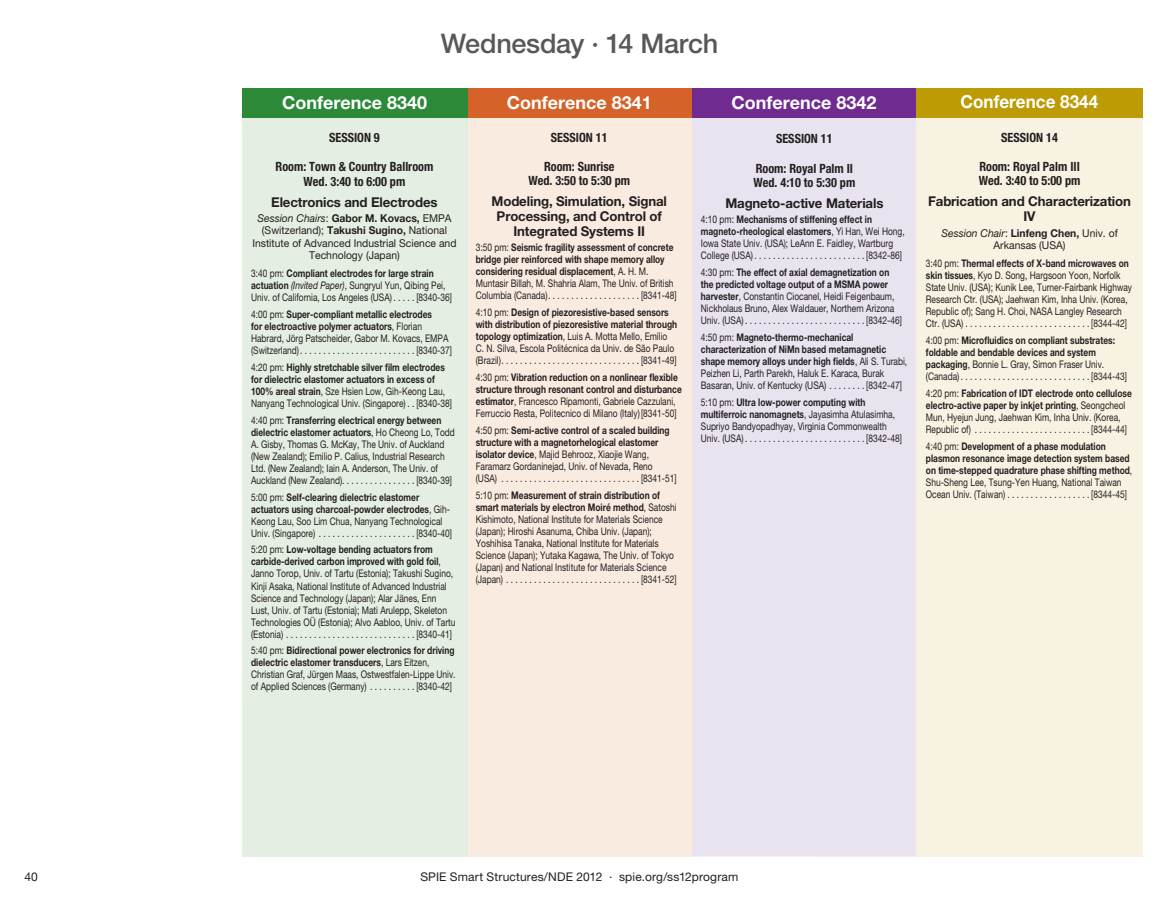
<style>
.page{position:relative;width:1161px;height:908px;background:#fff}
.page>*{position:absolute;margin:0;border:0;box-sizing:border-box;transform-origin:0 0}
.t1{font:500 27px "Helvetica Neue";letter-spacing:-.01em;color:#57585a}
.t2{font:700 18px "Helvetica Neue";color:#fff}
.t3{font:700 18px "Helvetica Neue";color:#fff;scale:.95 1}
.t4{font:700 13.5px/15px "Helvetica Neue";letter-spacing:-.01em;color:#231f20;text-align:center}
.t5{font:700 condensed 12.75px/14.2px "Helvetica Neue";color:#231f20;text-align:center;scale:.96 1}
.t6{font:12px "Helvetica Neue";letter-spacing:.015em;color:#231f20}
.t7{font:10.8px/12.3px "Helvetica Neue";color:#231f20;text-align:center;scale:.96 1}
.t8{font:10.5px/12px "Helvetica Neue";color:#231f20;scale:.8 1}
.t9{font:700 10.5px/12px "Helvetica Neue";color:#231f20;scale:.8 1}
.s1{font-weight:400}
.s2{font-weight:700}
.s3{font-style:italic}
</style>
<div class="page">
<div style="left:916px;top:106px;width:227px;height:751px;background:#f7f2e1"></div>
<div style="left:916px;top:88px;width:227px;height:30px;background:#bc9b04"></div>
<div style="left:692px;top:108px;width:224px;height:748px;background:#e9e2ef"></div>
<div style="left:467px;top:108px;width:225px;height:749px;background:#f9ebdf"></div>
<div style="left:242px;top:108px;width:225px;height:749px;background:#e5eee2"></div>
<div style="left:692px;top:88px;width:224px;height:30px;background:#702b91"></div>
<div style="left:467px;top:88px;width:225px;height:30px;background:#d46229"></div>
<div style="left:242px;top:88px;width:225px;height:30px;background:#2b8938"></div>
<h1 class="t1" style="left:441px;top:28px;width:279px">Wednesday · 14 March</h1>
<h2 class="t2" style="left:282px;top:92px;width:147px">Conference 8340</h2>
<h2 class="t2" style="left:507px;top:92px;width:147px">Conference 8341</h2>
<h2 class="t2" style="left:731px;top:92px;width:147px">Conference 8342</h2>
<h2 class="t3" style="left:961px;top:90px;width:147px">Conference 8344</h2>
<p class="t5" style="left:551px;top:131px;width:60px">SESSION 11</p>
<p class="t5" style="left:528px;top:161px;width:108px">Room: Sunrise<br>Wed. 3:50 to 5:30 pm</p>
<p class="t4" style="left:492px;top:194px;width:177px">Modeling, Simulation, Signal<br>Processing, and Control of<br>Integrated Systems II</p>
<p class="t9" style="left:476px;top:241px;width:253px"><span class="s1">3:50 pm:</span> Seismic fragility assessment of concrete bridge pier reinforced with shape memory alloy considering residual displacement<span class="s1">, A. H. M.<br>Muntasir Billah, M. Shahria Alam, The Univ. of British Columbia (Canada). . . . . . . . . . . . . . . . . . . . [8341-48]</span></p>
<p class="t8" style="left:476px;top:306px;width:253px">4:10 pm: <span class="s2">Design of piezoresistive-based sensors with distribution of piezoresistive material through topology optimization</span>, Luis A. Motta Mello, Emílio C. N. Silva, Escola Politécnica da Univ. de São Paulo (Brazil). . . . . . . . . . . . . . . . . . . . . . . . . . . . . . [8341-49]</p>
<p class="t8" style="left:476px;top:371px;width:259px">4:30 pm: <span class="s2">Vibration reduction on a nonlinear flexible structure through resonant control and disturbance estimator</span>, Francesco Ripamonti, Gabriele Cazzulani, Ferruccio Resta, Politecnico di Milano (Italy) [8341-50]</p>
<p class="t8" style="left:476px;top:424px;width:253px">4:50 pm: <span class="s2">Semi-active control of a scaled building structure with a magnetorhelogical elastomer isolator device</span>, Majid Behrooz, Xiaojie Wang, Faramarz Gordaninejad, Univ. of Nevada, Reno<br>(USA) . . . . . . . . . . . . . . . . . . . . . . . . . . . . . . [8341-51]</p>
<p class="t8" style="left:476px;top:489px;width:253px">5:10 pm: <span class="s2">Measurement of strain distribution of smart materials by electron Moiré method</span>, Satoshi Kishimoto, National Institute for Materials Science (Japan); Hiroshi Asanuma, Chiba Univ. (Japan); Yoshihisa Tanaka, National Institute for Materials Science (Japan); Yutaka Kagawa, The Univ. of Tokyo (Japan) and National Institute for Materials Science (Japan) . . . . . . . . . . . . . . . . . . . . . . . . . . . . . [8341-52]</p>
<p class="t5" style="left:1001px;top:131px;width:60px">SESSION 14</p>
<p class="t5" style="left:979px;top:161px;width:108px;text-align:left">Room: Royal Palm III<br>Wed. 3:40 to 5:00 pm</p>
<p class="t4" style="left:928px;top:194px;width:204px">Fabrication and Characterization<br>IV</p>
<p class="t7" style="left:941px;top:227px;width:185px"><span class="s3">Session Chair</span>: <span class="s2">Linfeng Chen,</span> Univ. of<br>Arkansas (USA)</p>
<p class="t8" style="left:926px;top:257px;width:259px">3:40 pm: <span class="s2">Thermal effects of X-band microwaves on skin tissues</span>, Kyo D. Song, Hargsoon Yoon, Norfolk State Univ. (USA); Kunik Lee, Turner-Fairbank Highway Research Ctr. (USA); Jaehwan Kim, Inha Univ. (Korea, Republic of); Sang H. Choi, NASA Langley Research Ctr. (USA) . . . . . . . . . . . . . . . . . . . . . . . . . . . [8344-42]</p>
<p class="t8" style="left:926px;top:334px;width:253px">4:00 pm: <span class="s2">Microfluidics on compliant substrates: foldable and bendable devices and system packaging</span>, Bonnie L. Gray, Simon Fraser Univ. (Canada) . . . . . . . . . . . . . . . . . . . . . . . . . . . . [8344-43]</p>
<p class="t8" style="left:926px;top:387px;width:259px">4:20 pm: <span class="s2">Fabrication of IDT electrode onto cellulose electro-active paper by inkjet printing</span>, Seongcheol Mun, Hyejun Jung, Jaehwan Kim, Inha Univ. (Korea, Republic of) . . . . . . . . . . . . . . . . . . . . . . . . . [8344-44]</p>
<p class="t9" style="left:926px;top:440px;width:259px"><span class="s1">4:40 pm:</span> Development of a phase modulation plasmon resonance image detection system based on time-stepped quadrature phase shifting method<span class="s1">, Shu-Sheng Lee, Tsung-Yen Huang, National Taiwan Ocean Univ. (Taiwan) . . . . . . . . . . . . . . . . . . [8344-45]</span></p>
<p class="t5" style="left:329px;top:132px;width:54px">SESSION 9</p>
<p class="t5" style="left:276px;top:161px;width:166px">Room: Town &amp; Country Ballroom<br>Wed. 3:40 to 6:00 pm</p>
<p class="t4" style="left:271px;top:194px;width:168px">Electronics and Electrodes</p>
<p class="t7" style="left:252px;top:212px;width:214px"><span class="s3">Session Chairs</span>: <span class="s2">Gabor M. Kovacs,</span> EMPA (Switzerland); <span class="s2">Takushi Sugino,</span> National Institute of Advanced Industrial Science and Technology (Japan)</p>
<p class="t8" style="left:251px;top:267px;width:253px">3:40 pm: <span class="s2">Compliant electrodes for large strain actuation</span> <span class="s3">(Invited Paper)</span>, Sungryul Yun, Qibing Pei,<br>Univ. of California, Los Angeles (USA) . . . . . [8340-36]</p>
<p class="t8" style="left:251px;top:308px;width:253px">4:00 pm: <span class="s2">Super-compliant metallic electrodes<br>for electroactive polymer actuators</span>, Florian Habrard, Jörg Patscheider, Gabor M. Kovacs, EMPA (Switzerland). . . . . . . . . . . . . . . . . . . . . . . . . [8340-37]</p>
<p class="t9" style="left:251px;top:361px;width:253px"><span class="s1">4:20 pm:</span> Highly stretchable silver film electrodes for dielectric elastomer actuators in excess of 100% areal strain<span class="s1">, Sze Hsien Low, Gih-Keong Lau, Nanyang Technological Univ. (Singapore) . . [8340-38]</span></p>
<p class="t8" style="left:251px;top:414px;width:256px">4:40 pm: <span class="s2">Transferring electrical energy between dielectric elastomer actuators</span>, Ho Cheong Lo, Todd A. Gisby, Thomas G. McKay, The Univ. of Auckland (New Zealand); Emilio P. Calius, Industrial Research Ltd. (New Zealand); Iain A. Anderson, The Univ. of Auckland (New Zealand). . . . . . . . . . . . . . . . [8340-39]</p>
<p class="t8" style="left:251px;top:491px;width:253px">5:00 pm: <span class="s2">Self-clearing dielectric elastomer actuators using charcoal-powder electrodes</span>, Gih-Keong Lau, Soo Lim Chua, Nanyang Technological Univ. (Singapore) . . . . . . . . . . . . . . . . . . . . . [8340-40]</p>
<p class="t8" style="left:251px;top:544px;width:257px">5:20 pm: <span class="s2">Low-voltage bending actuators from carbide-derived carbon improved with gold foil</span>, Janno Torop, Univ. of Tartu (Estonia); Takushi Sugino, Kinji Asaka, National Institute of Advanced Industrial Science and Technology (Japan); Alar Jänes, Enn Lust, Univ. of Tartu (Estonia); Mati Arulepp, Skeleton Technologies OÜ (Estonia); Alvo Aabloo, Univ. of Tartu (Estonia) . . . . . . . . . . . . . . . . . . . . . . . . . . . . [8340-41]</p>
<p class="t8" style="left:251px;top:644px;width:257px">5:40 pm: <span class="s2">Bidirectional power electronics for driving dielectric elastomer transducers</span>, Lars Eitzen, Christian Graf, Jürgen Maas, Ostwestfalen-Lippe Univ. of Applied Sciences (Germany) . . . . . . . . . . [8340-42]</p>
<p class="t5" style="left:776px;top:133px;width:60px">SESSION 11</p>
<p class="t5" style="left:754px;top:162px;width:108px;text-align:left">Room: Royal Palm II<br>Wed. 4:10 to 5:30 pm</p>
<p class="t4" style="left:725px;top:195px;width:160px">Magneto-active Materials</p>
<p class="t8" style="left:701px;top:213px;width:256px">4:10 pm: <span class="s2">Mechanisms of stiffening effect in magneto-rheological elastomers</span>, Yi Han, Wei Hong, Iowa State Univ. (USA); LeAnn E. Faidley, Wartburg College (USA) . . . . . . . . . . . . . . . . . . . . . . . . [8342-86]</p>
<p class="t8" style="left:701px;top:266px;width:253px">4:30 pm: <span class="s2">The effect of axial demagnetization on the predicted voltage output of a MSMA power harvester</span>, Constantin Ciocanel, Heidi Feigenbaum, Nickholaus Bruno, Alex Waldauer, Northern Arizona Univ. (USA) . . . . . . . . . . . . . . . . . . . . . . . . . . [8342-46]</p>
<p class="t8" style="left:701px;top:331px;width:259px">4:50 pm: <span class="s2">Magneto-thermo-mechanical characterization of NiMn based metamagnetic shape memory alloys under high fields</span>, Ali S. Turabi, Peizhen Li, Parth Parekh, Haluk E. Karaca, Burak Basaran, Univ. of Kentucky (USA) . . . . . . . . [8342-47]</p>
<p class="t8" style="left:701px;top:396px;width:253px">5:10 pm: <span class="s2">Ultra low-power computing with multiferroic nanomagnets</span>, Jayasimha Atulasimha, Supriyo Bandyopadhyay, Virginia Commonwealth Univ. (USA) . . . . . . . . . . . . . . . . . . . . . . . . . . [8342-48]</p>
<p class="t6" style="left:24px;top:869px;width:15px">40</p>
<p class="t6" style="left:420px;top:869px;width:320px">SPIE Smart Structures/NDE 2012 · spie.org/ss12program</p>
</div>
